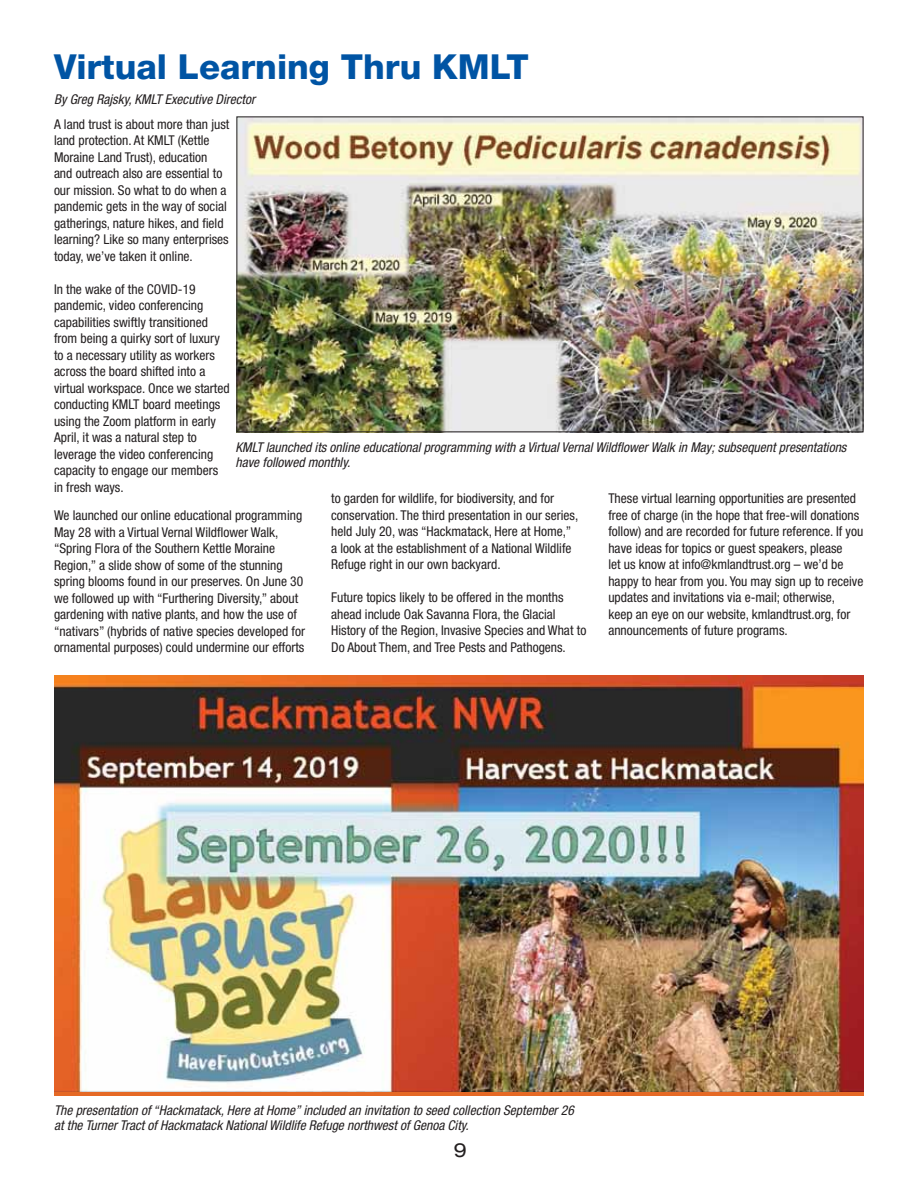
<style>
.page{position:relative;width:918px;height:1188px;background:#fff}
.page>*{position:absolute;margin:0;border:0;box-sizing:border-box;transform-origin:0 0}
.t1{font:800 34.5px "Helvetica Neue LT Std";color:#0054a4}
.t2{font:expanded 19.5px "Helvetica Neue LT Std";color:#231f20}
.t3{font:condensed 13.5px/16.5px "Helvetica Neue LT Std";color:#231f20}
.t4{font:italic condensed 13.5px/15px "Helvetica Neue LT Std";color:#231f20}
</style>
<div class="page">
<img style="left:239px;top:119px;width:622px;height:311px">
<img style="left:54px;top:675px;width:810px;height:416px">
<h1 class="t1" style="left:54px;top:46px;width:476px">Virtual Learning Thru KMLT</h1>
<p class="t4" style="left:54px;top:92px;width:203px">By Greg Rajsky, KMLT Executive Director</p>
<p class="t3" style="left:54px;top:116px;width:177px">A land trust is about more than just land protection. At KMLT (Kettle Moraine Land Trust), education and outreach also are essential to our mission. So what to do when a pandemic gets in the way of social gatherings, nature hikes, and field learning? Like so many enterprises today, we’ve taken it online.</p>
<p class="t3" style="left:54px;top:280px;width:177px">In the wake of the COVID-19 pandemic, video conferencing capabilities swiftly transitioned from being a quirky sort of luxury to a necessary utility as workers across the board shifted into a virtual workspace. Once we started conducting KMLT board meetings using the Zoom platform in early<br>April, it was a natural step to leverage the video conferencing capacity to engage our members in fresh ways.</p>
<p class="t3" style="left:54px;top:507px;width:253px">We launched our online educational programming May 28 with a Virtual Vernal Wildflower Walk, “Spring Flora of the Southern Kettle Moraine Region,” a slide show of some of the stunning spring blooms found in our preserves. On June 30 we followed up with “Furthering Diversity,” about gardening with native plants, and how the use of “nativars” (hybrids of native species developed for ornamental purposes) could undermine our efforts</p>
<p class="t4" style="left:235px;top:440px;width:613px">KMLT launched its online educational programming with a Virtual Vernal Wildflower Walk in May; subsequent presentations have followed monthly.</p>
<p class="t3" style="left:331px;top:490px;width:249px">to garden for wildlife, for biodiversity, and for conservation. The third presentation in our series, held July 20, was “Hackmatack, Here at Home,” a look at the establishment of a National Wildlife Refuge right in our own backyard.</p>
<p class="t3" style="left:331px;top:589px;width:257px">Future topics likely to be offered in the months ahead include Oak Savanna Flora, the Glacial History of the Region, Invasive Species and What to Do About Them, and Tree Pests and Pathogens.</p>
<p class="t3" style="left:608px;top:490px;width:257px">These virtual learning opportunities are presented free of charge (in the hope that free-will donations follow) and are recorded for future reference. If you have ideas for topics or guest speakers, please<br>let us know at info@kmlandtrust.org – we’d be happy to hear from you. You may sign up to receive updates and invitations via e-mail; otherwise,<br>keep an eye on our website, kmlandtrust.org, for announcements of future programs.</p>
<p class="t4" style="left:54px;top:1103px;width:521px">The presentation of “Hackmatack, Here at Home” included an invitation to seed collection September 26 at the Turner Tract of Hackmatack National Wildlife Refuge northwest of Genoa City.</p>
<h2 class="t2" style="left:454px;top:1138px;width:15px">9</h2>
</div>
